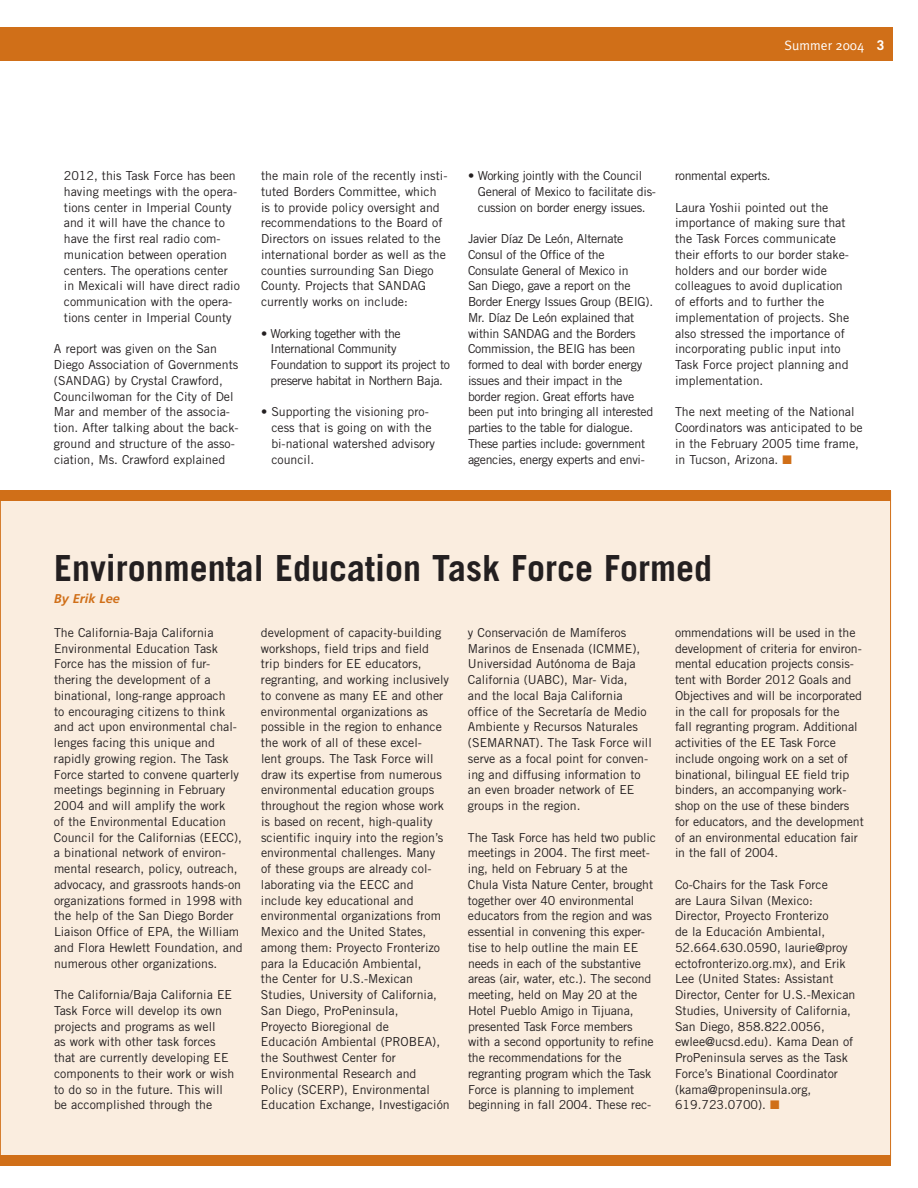
<style>
.page{position:relative;width:918px;height:1188px;background:#fff}
.page>*{position:absolute;margin:0;border:0;box-sizing:border-box;transform-origin:0 0}
.t1{font:700 36px "Trade Gothic";color:#231f20}
.t2{font:13.5px "Meta Plus Normal";color:#fff}
.t3{font:italic 700 12.75px "Frutiger";color:#d06f18}
.t4{font:12.3px/15.8px "Trade Gothic";color:#231f20}
.t5{font:12.3px/15.8px "Trade Gothic";letter-spacing:-.025em;color:#231f20}
.t6{font:12.3px/15.8px "Trade Gothic";letter-spacing:-.03em;color:#231f20}
.t7{font:12.3px/15.8px "Trade Gothic";letter-spacing:-.02em;color:#231f20}
.s1{font-family:"Trade Gothic";font-weight:700}
.s2{color:#d06f18}
</style>
<div class="page">
<div style="left:0;top:492px;width:891px;height:667px;background:#faeddf"></div>
<div style="left:0;top:27px;width:892px;height:34px;background:#d06f18"></div>
<div style="left:0;top:1155px;width:891px;height:11px;background:#d06f18"></div>
<div style="left:0;top:490px;width:891px;height:10px;background:#d06f18"></div>
<p class="t2" style="left:785px;top:37px;width:101px">Summer 2004 <span class="s1">3</span></p>
<p class="t4" style="left:64px;top:168px;width:177px">2012, this Task Force has been having meetings with the opera&shy;tions center in Imperial County and it will have the chance to have the first real radio com&shy;munication between operation centers. The operations center in Mexicali will have direct radio communication with the opera&shy;tions center in Imperial County</p>
<p class="t4" style="left:54px;top:341px;width:186px">A report was given on the San<br>Diego Association of Governments (SANDAG) by Crystal Crawford,<br>Councilwoman for the City of Del<br>Mar and member of the associa&shy;tion. After talking about the back&shy;ground and structure of the asso&shy;ciation, Ms. Crawford explained</p>
<p class="t4" style="left:261px;top:168px;width:188px">the main role of the recently insti&shy;tuted Borders Committee, which is to provide policy oversight and recommendations to the Board of<br>Directors on issues related to the international border as well as the counties surrounding San Diego<br>County. Projects that SANDAG currently works on include:</p>
<p class="t6" style="left:271px;top:325px;width:181px;text-indent:-10px">• Working together with the<br>International Community<br>Foundation to support its project to preserve habitat in Northern Baja.</p>
<p class="t4" style="left:271px;top:404px;width:165px;text-indent:-10px">• Supporting the visioning pro&shy;cess that is going on with the bi-national watershed advisory council.</p>
<p class="t7" style="left:478px;top:168px;width:180px;text-indent:-10px">• Working jointly with the Council<br>General of Mexico to facilitate dis&shy;cussion on border energy issues.</p>
<p class="t5" style="left:468px;top:231px;width:187px">Javier Díaz De León, Alternate<br>Consul of the Office of the<br>Consulate General of Mexico in<br>San Diego, gave a report on the<br>Border Energy Issues Group (BEIG).<br>Mr. Díaz De León explained that within SANDAG and the Borders<br>Commission, the BEIG has been formed to deal with border energy issues and their impact in the border region. Great efforts have been put into bringing all interested parties to the table for dialogue.<br>These parties include: government agencies, energy experts and envi-</p>
<p class="t5" style="left:675px;top:168px;width:97px">ronmental experts.</p>
<p class="t4" style="left:675px;top:199px;width:176px">Laura Yoshii pointed out the importance of making sure that the Task Forces communicate their efforts to our border stake&shy;holders and our border wide colleagues to avoid duplication of efforts and to further the implementation of projects. She also stressed the importance of incorporating public input into<br>Task Force project planning and implementation.</p>
<p class="t4" style="left:675px;top:404px;width:189px">The next meeting of the National<br>Coordinators was anticipated to be in the February 2005 time frame, in Tucson, Arizona. <span class="s2">■</span></p>
<h1 class="t1" style="left:54px;top:546px;width:660px">Environmental Education Task Force Formed</h1>
<p class="t3" style="left:54px;top:591px;width:67px">By Erik Lee</p>
<p class="t4" style="left:54px;top:624px;width:190px">The California-Baja California<br>Environmental Education Task<br>Force has the mission of fur&shy;thering the development of a binational, long-range approach<br>to encouraging citizens to think and act upon environmental chal&shy;lenges facing this unique and rapidly growing region. The Task<br>Force started to convene quarterly meetings beginning in February<br>2004 and will amplify the work<br>of the Environmental Education<br>Council for the Californias (EECC), a binational network of environ&shy;mental research, policy, outreach, advocacy, and grassroots hands-on organizations formed in 1998 with the help of the San Diego Border<br>Liaison Office of EPA, the William and Flora Hewlett Foundation, and numerous other organizations.</p>
<p class="t4" style="left:54px;top:987px;width:182px">The California/Baja California EE<br>Task Force will develop its own projects and programs as well<br>as work with other task forces that are currently developing EE components to their work or wish to do so in the future. This will be accomplished through the</p>
<p class="t4" style="left:675px;top:624px;width:190px">ommendations will be used in the development of criteria for environ&shy;mental education projects consis&shy;tent with Border 2012 Goals and<br>Objectives and will be incorporated in the call for proposals for the<br>fall regranting program. Additional activities of the EE Task Force include ongoing work on a set of binational, bilingual EE field trip binders, an accompanying work&shy;shop on the use of these binders for educators, and the development of an environmental education fair in the fall of 2004.</p>
<p class="t4" style="left:675px;top:876px;width:182px">Co-Chairs for the Task Force<br>are Laura Silvan (Mexico:<br>Director, Proyecto Fronterizo<br>de la Educación Ambiental,<br>52.664.630.0590, laurie@proy ectofronterizo.org.mx), and Erik<br>Lee (United States: Assistant<br>Director, Center for U.S.-Mexican<br>Studies, University of California,<br>San Diego, 858.822.0056, ewlee@ucsd.edu). Kama Dean of<br>ProPeninsula serves as the Task<br>Force’s Binational Coordinator (kama@propeninsula.org,<br>619.723.0700). <span class="s2">■</span></p>
<p class="t4" style="left:261px;top:624px;width:190px">development of capacity-building workshops, field trips and field trip binders for EE educators, regranting, and working inclusively to convene as many EE and other environmental organizations as possible in the region to enhance the work of all of these excel-<br>lent groups. The Task Force will draw its expertise from numerous environmental education groups throughout the region whose work is based on recent, high-quality scientific inquiry into the region’s environmental challenges. Many<br>of these groups are already col&shy;laborating via the EECC and include key educational and environmental organizations from<br>Mexico and the United States, among them: Proyecto Fronterizo para la Educación Ambiental,<br>the Center for U.S.-Mexican<br>Studies, University of California,<br>San Diego, ProPeninsula,<br>Proyecto Bioregional de<br>Educación Ambiental (PROBEA), the Southwest Center for<br>Environmental Research and<br>Policy (SCERP), Environmental<br>Education Exchange, Investigación</p>
<p class="t4" style="left:468px;top:624px;width:185px">y Conservación de Mamíferos<br>Marinos de Ensenada (ICMME),<br>Universidad Autónoma de Baja<br>California (UABC), Mar- Vida,<br>and the local Baja California office of the Secretaría de Medio<br>Ambiente y Recursos Naturales (SEMARNAT). The Task Force will serve as a focal point for conven&shy;ing and diffusing information to an even broader network of EE groups in the region.</p>
<p class="t4" style="left:468px;top:829px;width:190px">The Task Force has held two public meetings in 2004. The first meet&shy;ing, held on February 5 at the<br>Chula Vista Nature Center, brought together over 40 environmental educators from the region and was essential in convening this exper&shy;tise to help outline the main EE needs in each of the substantive areas (air, water, etc.). The second meeting, held on May 20 at the<br>Hotel Pueblo Amigo in Tijuana, presented Task Force members with a second opportunity to refine the recommendations for the regranting program which the Task<br>Force is planning to implement beginning in fall 2004. These rec-</p>
</div>
